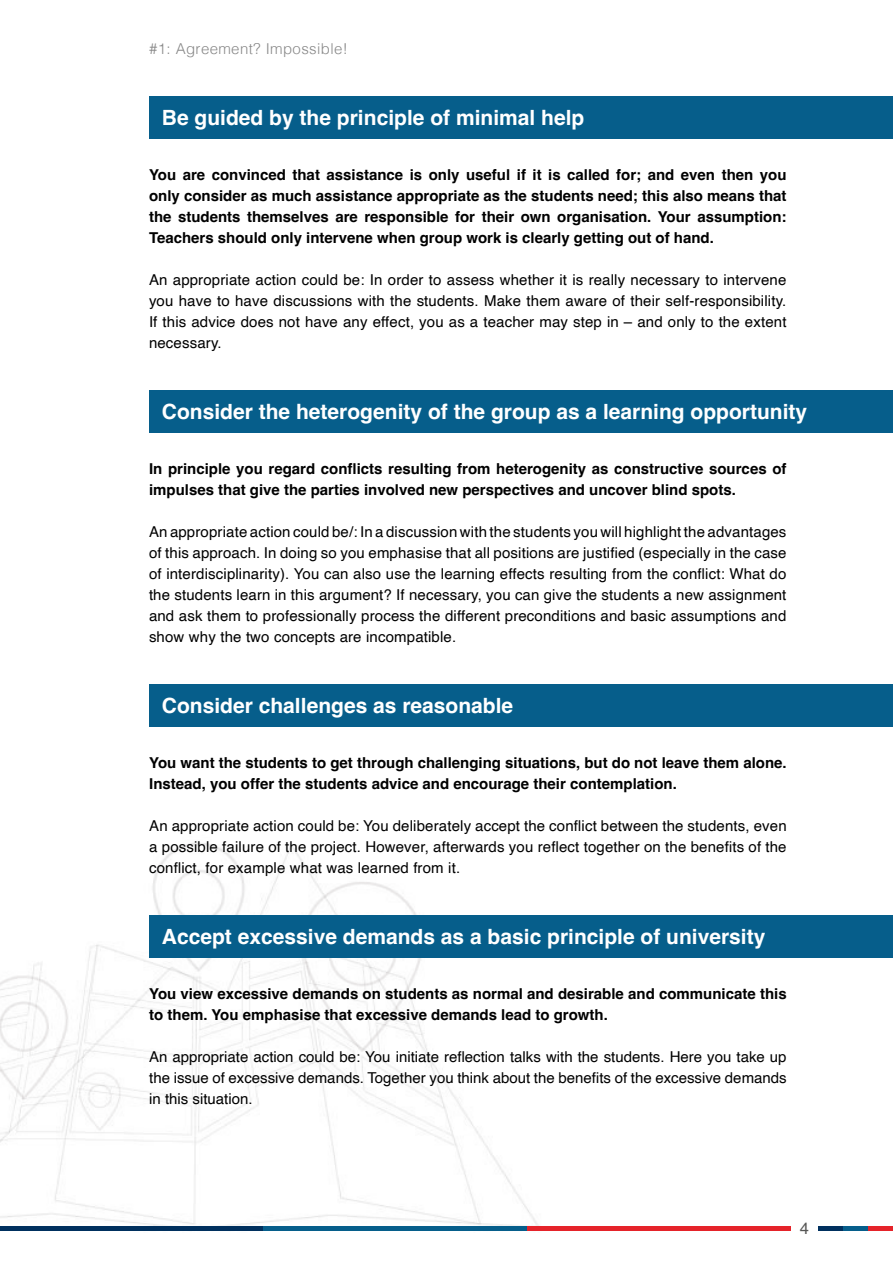
<style>
.page{position:relative;width:893px;height:1263px;background:#fff}
.page>*{position:absolute;margin:0;border:0;box-sizing:border-box;transform-origin:0 0}
.H2_blau{font:700 21px "Helvetica";color:#fff}
.t1{font:16.5px "Helvetica";color:#575756}
.p_copy{font:15px/21px "Helvetica";letter-spacing:.01em;color:#000;text-align:justify}
.p_copy_bold{font:700 15px/21px "Helvetica";color:#000}
.t2{font:300 15px "Helvetica";letter-spacing:.025em;color:#878787}
</style>
<div class="page">
<img style="left:0;top:843px;width:571px;height:388px">
<hr style="left:818px;top:1226px;width:25px;height:4px;background:#00305e">
<hr style="left:843px;top:1226px;width:26px;height:4px;background:#065e8b">
<hr style="left:869px;top:1226px;width:24px;height:4px;background:#e5232a">
<hr style="left:0;top:1226px;width:264px;height:4px;background:#00305e">
<hr style="left:264px;top:1226px;width:263px;height:4px;background:#065e8b">
<hr style="left:527px;top:1226px;width:264px;height:4px;background:#e5232a">
<div style="left:149px;top:96px;width:744px;height:42px;background:#065e8b"></div>
<div style="left:149px;top:390px;width:744px;height:42px;background:#065e8b"></div>
<div style="left:149px;top:684px;width:744px;height:42px;background:#065e8b"></div>
<div style="left:149px;top:915px;width:744px;height:42px;background:#065e8b"></div>
<p class="t2" style="left:149px;top:36px;width:200px">#1: Agreement? Impossible!</p>
<h2 class="H2_blau" style="left:162px;top:105px;width:424px">Be guided by the principle of minimal help</h2>
<p class="p_copy_bold" style="left:149px;top:166px;width:639px;text-align:justify">You are convinced that assistance is only useful if it is called for; and even then you only consider as much assistance appropriate as the students need; this also means that the students themselves are responsible for their own organisation. Your assumption:<br>Teachers should only intervene when group work is clearly getting out of hand.</p>
<p class="p_copy" style="left:149px;top:270px;width:639px">An appropriate action could be: In order to assess whether it is really necessary to intervene you have to have discussions with the students. Make them aware of their self-responsibility.<br>If this advice does not have any effect, you as a teacher may step in – and only to the extent necessary.</p>
<h2 class="H2_blau" style="left:162px;top:399px;width:647px">Consider the heterogenity of the group as a learning opportunity</h2>
<p class="p_copy_bold" style="left:149px;top:460px;width:639px">In principle you regard conflicts resulting from heterogenity as constructive sources of impulses that give the parties involved new perspectives and uncover blind spots.</p>
<p class="p_copy" style="left:149px;top:522px;width:639px">An appropriate action could be/: In a discussion with the students you will highlight the advantages of this approach. In doing so you emphasise that all positions are justified -(especially in the case of interdisciplinarity). You can also use the learning effects resulting from the conflict: What do the students learn in this argument? If necessary, you can give the students a new assignment and ask them to professionally process the different preconditions and basic assumptions and show why the two concepts are incompatible.</p>
<h2 class="H2_blau" style="left:162px;top:693px;width:353px">Consider challenges as reasonable</h2>
<p class="p_copy_bold" style="left:149px;top:754px;width:639px">You want the students to get through challenging situations, but do not leave them alone.<br>Instead, you offer the students advice and encourage their contemplation.</p>
<p class="p_copy" style="left:149px;top:816px;width:639px">An appropriate action could be: You deliberately accept the conflict between the students, even a possible failure of the project. However, afterwards you reflect together on the benefits of the conflict, for example what was learned from it.</p>
<h2 class="H2_blau" style="left:162px;top:924px;width:605px">Accept excessive demands as a basic principle of university</h2>
<p class="p_copy_bold" style="left:149px;top:985px;width:639px">You view excessive demands on students as normal and desirable and communicate this to them. You emphasise that excessive demands lead to growth.</p>
<p class="p_copy" style="left:149px;top:1047px;width:639px">An appropriate action could be: You initiate reflection talks with the students. Here you take up the issue of excessive demands. Together you think about the benefits of the excessive demands in this situation.</p>
<p class="t1" style="left:800px;top:1215px;width:11px">4</p>
</div>
